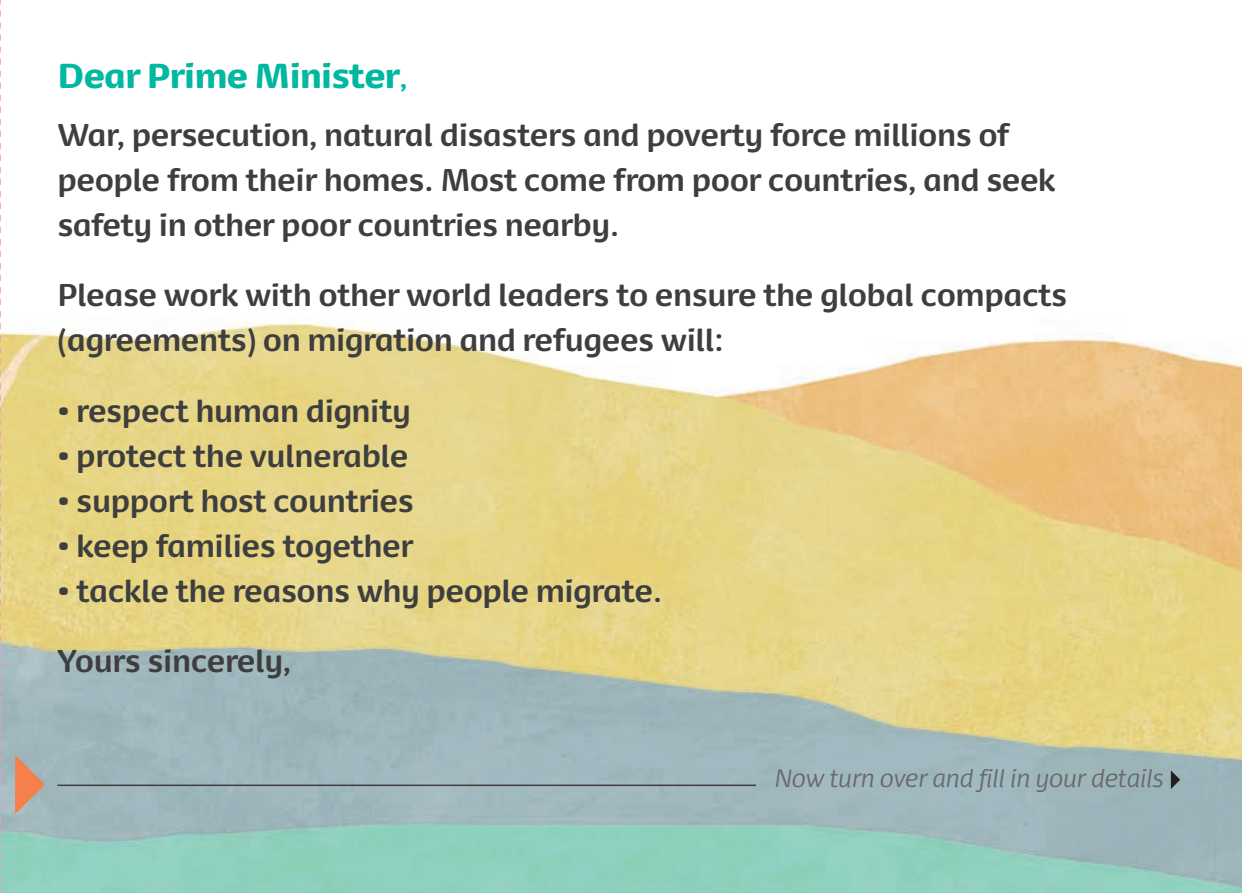
<style>
.page{position:relative;width:1242px;height:893px;background:#fff}
.page>*{position:absolute;margin:0;border:0;box-sizing:border-box;transform-origin:0 0}
.t1{font:900 33px "Dancer Pro";letter-spacing:-.02em;color:#00b7a0}
.t2{font:700 30px/45px "Dancer";letter-spacing:-.015em;color:#3e3e3f}
.t3{font:italic 300 24px "Dancer Pro";letter-spacing:-.025em;color:#69696c}
.s1{font-size:24.6px}
</style>
<div class="page">
<hr style="left:57px;top:784px;width:699px;height:2px;background:#3e3e3f">
<svg style="left:1170px;top:770px;width:10px;height:19px"></svg>
<svg style="left:15px;top:755px;width:30px;height:59px;background:#ca9b84"></svg>
<svg style="left:0;top:0;width:1px;height:893px"></svg>
<p class="t1" style="left:57px;top:51px;width:352px">Dear Prime Minister<span class="s1">,</span></p>
<p class="t2" style="left:57px;top:111px;width:999px">War, persecution, natural disasters and poverty force millions of people from their homes. Most come from poor countries, and seek safety in other poor countries nearby.</p>
<p class="t2" style="left:57px;top:272px;width:1011px">Please work with other world leaders to ensure the global compacts (agreements) on migration and refugees will:</p>
<p class="t2" style="left:57px;top:387px;width:355px">• respect human dignity</p>
<p class="t2" style="left:57px;top:432px;width:352px">• protect the vulnerable</p>
<p class="t2" style="left:57px;top:477px;width:358px">• support host countries</p>
<p class="t2" style="left:57px;top:522px;width:357px">• keep families together</p>
<p class="t2" style="left:57px;top:567px;width:606px">• tackle the reasons why people migrate.</p>
<p class="t2" style="left:57px;top:638px;width:235px">Yours sincerely,</p>
<p class="t3" style="left:774px;top:762px;width:390px">Now turn over and fill in your details</p>
</div>
